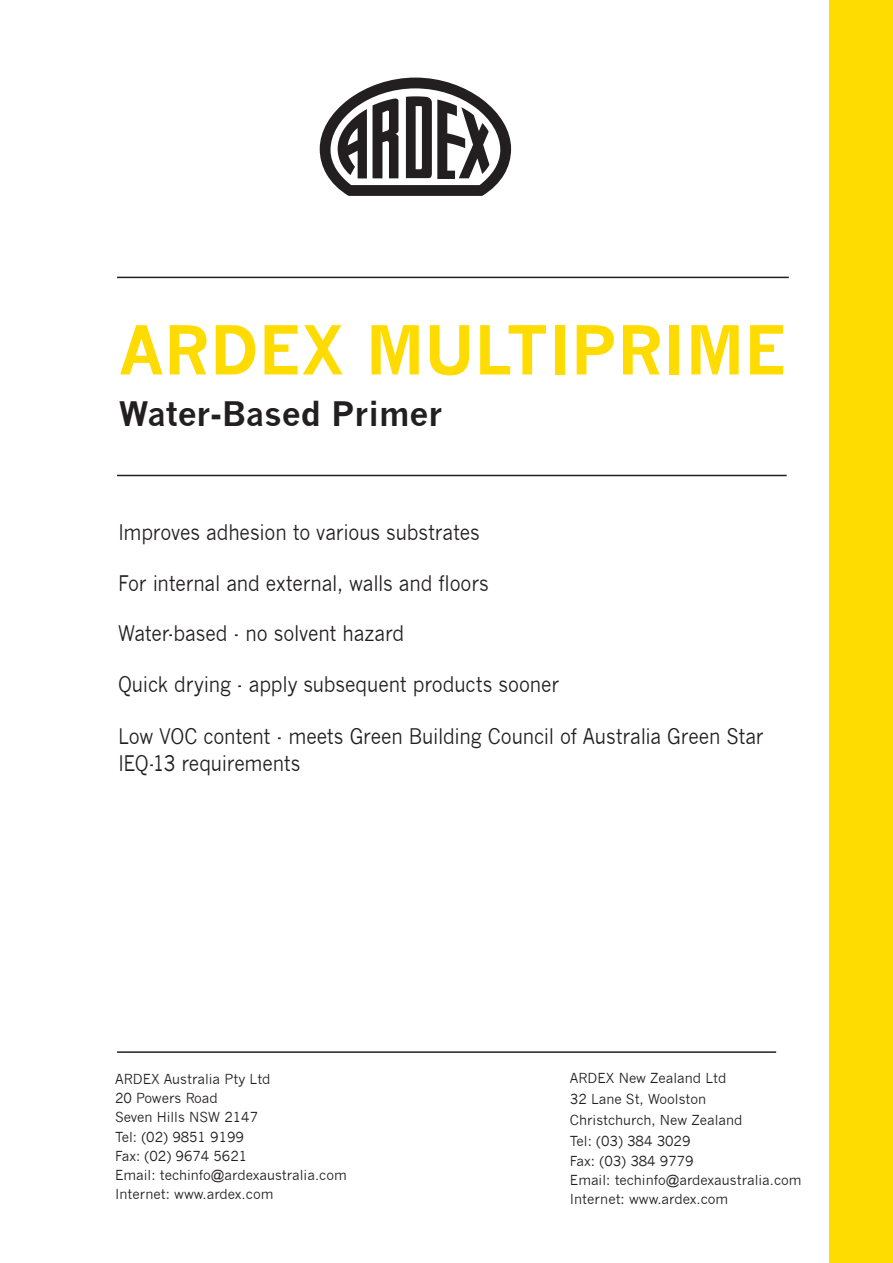
<style>
.page{position:relative;width:893px;height:1263px;background:#fff}
.page>*{position:absolute;margin:0;border:0;box-sizing:border-box;transform-origin:0 0}
.t1{font:700 66px "News Gothic";color:#ffdc01}
.t2{font:700 33px "News Gothic";color:#231f20}
.t3{font:21px/27px "News Gothic";letter-spacing:-.01em;color:#231f20;scale:.91 1}
.t4{font:13.5px/19.2px "News Gothic";color:#231f20}
</style>
<div class="page">
<div style="left:830px;top:0;width:63px;height:1263px;background:#ffdc01"></div>
<svg style="left:320px;top:78px;width:191px;height:118px"></svg>
<hr style="left:117px;top:277px;width:672px;height:1px;background:#231f20">
<hr style="left:117px;top:475px;width:670px;height:1px;background:#231f20">
<hr style="left:117px;top:1051px;width:659px;height:2px;background:#231f20">
<h1 class="t1" style="left:119px;top:324px;width:668px">ARDEX MULTIPRIME</h1>
<h2 class="t2" style="left:119px;top:401px;width:325px">Water-Based Primer</h2>
<h3 class="t3" style="left:118px;top:521px;width:399px">Improves adhesion to various substrates</h3>
<h3 class="t3" style="left:118px;top:571px;width:409px">For internal and external, walls and floors</h3>
<h3 class="t3" style="left:118px;top:622px;width:316px">Water-based - no solvent hazard</h3>
<h3 class="t3" style="left:118px;top:672px;width:486px">Quick drying - apply subsequent products sooner</h3>
<h3 class="t3" style="left:118px;top:724px;width:711px">Low VOC content - meets Green Building Council of Australia Green Star<br>IEQ-13 requirements</h3>
<p class="t4" style="left:115px;top:1071px;width:233px">ARDEX Australia Pty Ltd<br>20 Powers Road<br>Seven Hills NSW 2147<br>Tel: (02) 9851 9199<br>Fax: (02) 9674 5621<br>Email: techinfo@ardexaustralia.com<br>Internet: www.ardex.com</p>
<p class="t4" style="left:570px;top:1069px;width:174px;line-height:21px">ARDEX New Zealand Ltd<br>32 Lane St, Woolston<br>Christchurch, New Zealand<br>Tel: (03) 384 3029</p>
<p class="t4" style="left:570px;top:1152px;width:233px">Fax: (03) 384 9779<br>Email: techinfo@ardexaustralia.com<br>Internet: www.ardex.com</p>
</div>
